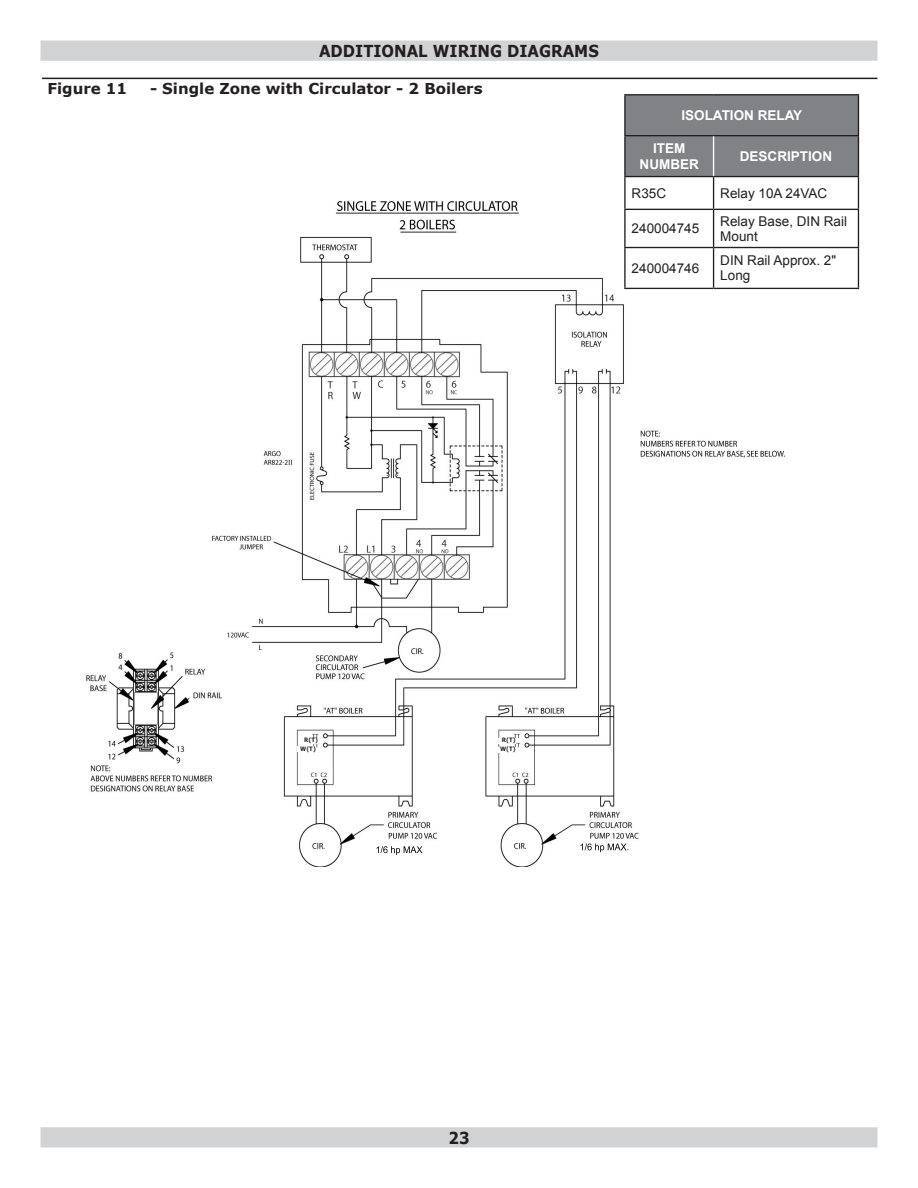
<style>
.page{position:relative;width:918px;height:1188px;background:#fff}
.page>*{position:absolute;margin:0;border:0;box-sizing:border-box;transform-origin:0 0}
.New_Section_for_TOC{font:700 16.5px "Verdana";color:#231f20;scale:.9 1}
.t1{font:700 15px "Verdana";color:#231f20}
.t2{font:13.5px/14.9px "Arial";color:#231f20}
.t3{font:700 13.5px "Arial";color:#fff}
.Sub_Section{font:700 6px "Verdana";color:#231f20;scale:.9 1}
</style>
<div class="page">
<div style="left:41px;top:1128px;width:836px;height:19px;background:#d1d2d4"></div>
<div style="left:40px;top:1127px;width:838px;height:21px;border:2px solid #d1d2d4"></div>
<div style="left:41px;top:41px;width:836px;height:19px;background:#d1d2d4"></div>
<div style="left:40px;top:40px;width:838px;height:21px;border:2px solid #d1d2d4"></div>
<hr style="left:42px;top:78px;width:836px;height:1px;background:#231f20">
<img style="left:86px;top:177px;width:709px;height:690px">
<div style="left:299px;top:738px;width:19px;height:6px;background:#fff"></div>
<div style="left:297px;top:746px;width:19px;height:6px;background:#fff"></div>
<div style="left:497px;top:738px;width:19px;height:6px;background:#fff"></div>
<div style="left:497px;top:747px;width:19px;height:6px;background:#fff"></div>
<div style="left:626px;top:95px;width:232px;height:81px;background:#808285"></div>
<hr style="left:624px;top:94px;width:90px;height:1px;background:#231f20">
<hr style="left:624px;top:95px;width:2px;height:40px;background:#231f20">
<hr style="left:714px;top:94px;width:145px;height:1px;background:#231f20">
<hr style="left:858px;top:95px;width:1px;height:40px;background:#231f20">
<hr style="left:624px;top:135px;width:90px;height:1px;background:#231f20">
<hr style="left:624px;top:136px;width:2px;height:40px;background:#231f20">
<hr style="left:714px;top:135px;width:145px;height:1px;background:#231f20">
<hr style="left:858px;top:136px;width:1px;height:40px;background:#231f20">
<hr style="left:624px;top:176px;width:90px;height:1px;background:#231f20">
<hr style="left:624px;top:177px;width:2px;height:32px;background:#231f20">
<hr style="left:714px;top:176px;width:145px;height:1px;background:#231f20">
<hr style="left:713px;top:177px;width:1px;height:32px;background:#231f20">
<hr style="left:858px;top:177px;width:1px;height:32px;background:#231f20">
<hr style="left:624px;top:209px;width:90px;height:1px;background:#231f20">
<hr style="left:624px;top:210px;width:2px;height:37px;background:#231f20">
<hr style="left:714px;top:209px;width:145px;height:1px;background:#231f20">
<hr style="left:713px;top:210px;width:1px;height:37px;background:#231f20">
<hr style="left:858px;top:210px;width:1px;height:37px;background:#231f20">
<hr style="left:624px;top:247px;width:90px;height:1px;background:#231f20">
<hr style="left:624px;top:248px;width:2px;height:40px;background:#231f20">
<hr style="left:714px;top:247px;width:145px;height:1px;background:#231f20">
<hr style="left:713px;top:248px;width:1px;height:40px;background:#231f20">
<hr style="left:858px;top:248px;width:1px;height:40px;background:#231f20">
<hr style="left:624px;top:288px;width:90px;height:1px;background:#231f20">
<hr style="left:714px;top:288px;width:145px;height:1px;background:#231f20">
<hr style="left:713px;top:136px;width:1px;height:40px;background:#fff">
<p class="New_Section_for_TOC" style="left:319px;top:39px;width:312px">ADDITIONAL WIRING DIAGRAMS</p>
<p class="t1" style="left:47px;top:78px;width:81px">Figure 11</p>
<p class="t1" style="left:150px;top:78px;width:334px">- Single Zone with Circulator - 2 Boilers</p>
<p class="t3" style="left:681px;top:106px;width:122px">ISOLATION RELAY</p>
<p class="t3" style="left:653px;top:139px;width:34px">ITEM</p>
<p class="t3" style="left:640px;top:155px;width:61px">NUMBER</p>
<p class="t3" style="left:740px;top:147px;width:94px">DESCRIPTION</p>
<p class="t2" style="left:632px;top:186px;width:36px">R35C</p>
<p class="t2" style="left:720px;top:186px;width:109px">Relay 10A 24VAC</p>
<p class="t2" style="left:632px;top:221px;width:69px">240004745</p>
<p class="t2" style="left:720px;top:214px;width:128px">Relay Base, DIN Rail<br>Mount</p>
<p class="t2" style="left:632px;top:261px;width:69px">240004746</p>
<p class="t2" style="left:720px;top:253px;width:117px">DIN Rail Approx. 2"<br>Long</p>
<p class="Sub_Section" style="left:304px;top:736px;width:17px">R(T)</p>
<p class="Sub_Section" style="left:300px;top:744px;width:19px">W(T)</p>
<p class="Sub_Section" style="left:502px;top:736px;width:17px">R(T)</p>
<p class="Sub_Section" style="left:500px;top:745px;width:19px">W(T)</p>
<p class="New_Section_for_TOC" style="left:448px;top:1126px;width:25px">23</p>
</div>
